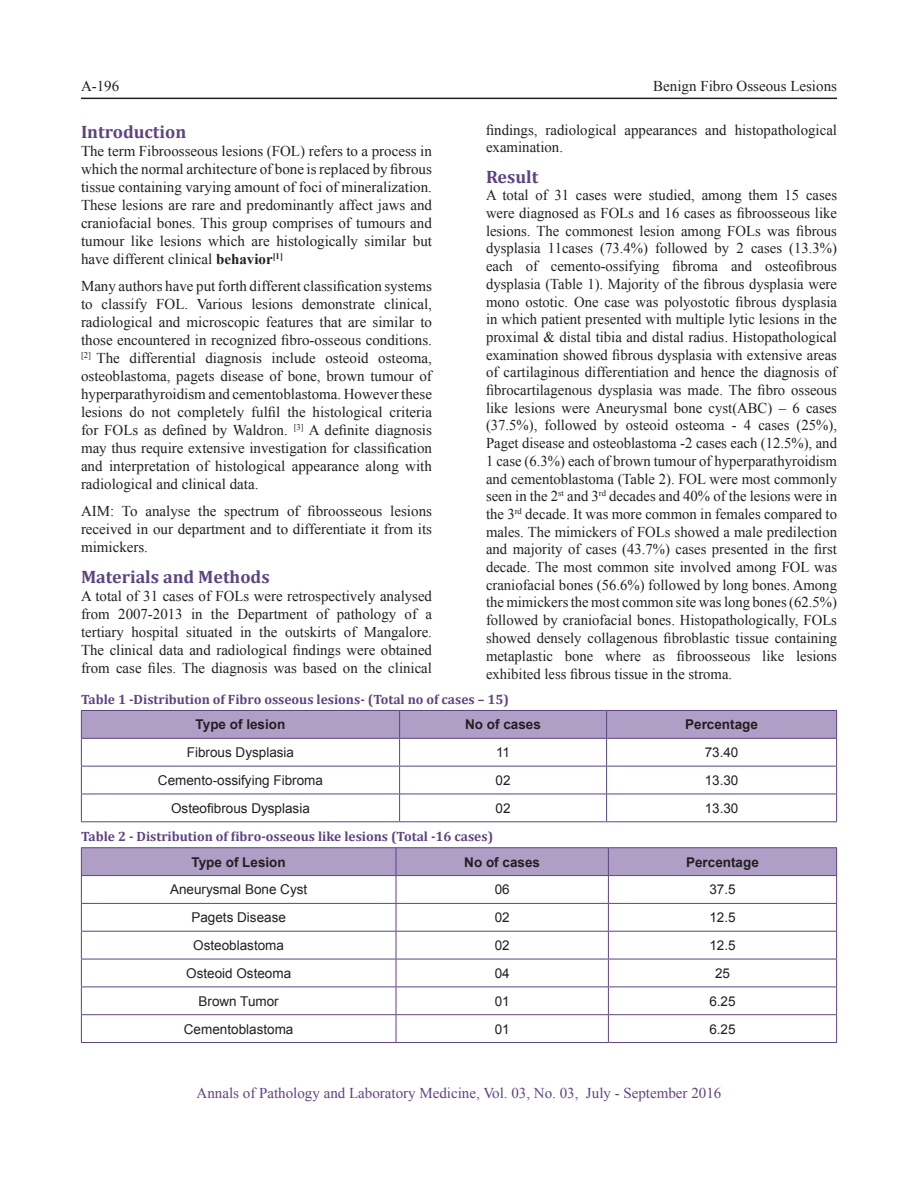
<style>
.page{position:relative;width:918px;height:1188px;background:#fff}
.page>*{position:absolute;margin:0;border:0;box-sizing:border-box;transform-origin:0 0}
.Subhead{font:700 18px "Cambria";color:#5d4481}
.BodyText{font:15px/17.7px "Times New Roman";color:#231f20;text-align:justify}
.t1{font:15px "Times New Roman";color:#5d4481}
.Foliu{font:15px "Times New Roman";color:#231f20}
.Tabel_Text{font:13.5px "Arial";color:#231f20}
.Tabel_head{font:700 13.5px "Cambria";color:#5d4481}
.Tabel_Text-2{font:700 13.5px "Arial";color:#231f20}
.s1{font-weight:700}
</style>
<div class="page">
<hr style="left:81px;top:98px;width:756px;height:1px;background:#231f20">
<hr style="left:81px;top:821px;width:319px;height:1px;background:#5d4481">
<hr style="left:400px;top:821px;width:207px;height:1px;background:#5d4481">
<hr style="left:607px;top:821px;width:230px;height:1px;background:#5d4481">
<svg style="left:81px;top:710px;width:756px;height:111px"></svg>
<hr style="left:81px;top:738px;width:319px;height:1px;background:#5d4481">
<hr style="left:400px;top:738px;width:207px;height:1px;background:#5d4481">
<hr style="left:607px;top:738px;width:230px;height:1px;background:#5d4481">
<hr style="left:81px;top:1042px;width:315px;height:1px;background:#5d4481">
<hr style="left:396px;top:1042px;width:212px;height:1px;background:#5d4481">
<hr style="left:608px;top:1042px;width:229px;height:1px;background:#5d4481">
<hr style="left:81px;top:847px;width:315px;height:1px;background:#5d4481">
<hr style="left:396px;top:847px;width:212px;height:1px;background:#5d4481">
<hr style="left:608px;top:847px;width:229px;height:1px;background:#5d4481">
<svg style="left:81px;top:848px;width:756px;height:194px"></svg>
<hr style="left:81px;top:875px;width:315px;height:1px;background:#5d4481">
<hr style="left:396px;top:875px;width:212px;height:1px;background:#5d4481">
<hr style="left:608px;top:875px;width:229px;height:1px;background:#5d4481">
<p class="Foliu" style="left:81px;top:76px;width:40px">A-196</p>
<p class="Foliu" style="left:653px;top:76px;width:185px">Benign Fibro Osseous Lesions</p>
<p class="BodyText" style="left:486px;top:121px;width:353px">findings, radiological appearances and histopathological examination.</p>
<p class="Subhead" style="left:486px;top:164px;width:54px">Result</p>
<p class="BodyText" style="left:486px;top:186px;width:353px">A total of 31 cases were studied, among them 15 cases were diagnosed as FOLs and 16 cases as fibroosseous like lesions. The commonest lesion among FOLs was fibrous dysplasia 11cases (73.4%) followed by 2 cases (13.3%) each of cemento-ossifying fibroma and osteofibrous dysplasia (Table 1). Majority of the fibrous dysplasia were mono ostotic. One case was polyostotic fibrous dysplasia in which patient presented with multiple lytic lesions in the proximal &amp; distal tibia and distal radius. Histopathological examination showed fibrous dysplasia with extensive areas of cartilaginous differentiation and hence the diagnosis of fibrocartilagenous dysplasia was made. The fibro osseous like lesions were Aneurysmal bone cyst(ABC) – 6 cases (37.5%), followed by osteoid osteoma - 4 cases (25%), Paget disease and osteoblastoma -2 cases each (12.5%), and 1 case (6.3%) each of brown tumour of hyperparathyroidism and cementoblastoma (Table 2). FOL were most commonly seen in the 2<sup>st</sup> and 3<sup>rd</sup> decades and 40% of the lesions were in the 3<sup>rd</sup> decade. It was more common in females compared to males. The mimickers of FOLs showed a male predilection and majority of cases (43.7%) cases presented in the first decade. The most common site involved among FOL was craniofacial bones (56.6%) followed by long bones. Among the mimickers the most common site was long bones (62.5%) followed by craniofacial bones. Histopathologically, FOLs showed densely collagenous fibroblastic tissue containing metaplastic bone where as fibroosseous like lesions exhibited less fibrous tissue in the stroma.</p>
<p class="Tabel_head" style="left:81px;top:690px;width:429px">Table 1 -Distribution of Fibro osseous lesions- (Total no of cases – 15)</p>
<p class="Tabel_Text-2" style="left:196px;top:716px;width:91px">Type of lesion</p>
<p class="Tabel_Text-2" style="left:465px;top:716px;width:77px">No of cases</p>
<p class="Tabel_Text-2" style="left:685px;top:716px;width:74px">Percentage</p>
<p class="Tabel_Text" style="left:187px;top:744px;width:109px">Fibrous Dysplasia</p>
<p class="Tabel_Text" style="left:496px;top:744px;width:16px">11</p>
<p class="Tabel_Text" style="left:705px;top:744px;width:35px">73.40</p>
<p class="Tabel_Text" style="left:158px;top:771px;width:167px">Cemento-ossifying Fibroma</p>
<p class="Tabel_Text" style="left:496px;top:771px;width:17px">02</p>
<p class="Tabel_Text" style="left:705px;top:771px;width:35px">13.30</p>
<p class="Tabel_Text" style="left:171px;top:799px;width:140px">Osteofibrous Dysplasia</p>
<p class="Tabel_Text" style="left:496px;top:799px;width:17px">02</p>
<p class="Tabel_Text" style="left:705px;top:799px;width:35px">13.30</p>
<p class="Tabel_head" style="left:81px;top:827px;width:414px">Table 2 - Distribution of fibro-osseous like lesions (Total -16 cases)</p>
<p class="Tabel_Text-2" style="left:192px;top:853px;width:96px">Type of Lesion</p>
<p class="Tabel_Text-2" style="left:464px;top:853px;width:77px">No of cases</p>
<p class="Tabel_Text-2" style="left:686px;top:853px;width:74px">Percentage</p>
<p class="Tabel_Text" style="left:170px;top:881px;width:139px">Aneurysmal Bone Cyst</p>
<p class="Tabel_Text" style="left:495px;top:881px;width:17px">06</p>
<p class="Tabel_Text" style="left:709px;top:881px;width:28px">37.5</p>
<p class="Tabel_Text" style="left:191px;top:909px;width:96px">Pagets Disease</p>
<p class="Tabel_Text" style="left:495px;top:909px;width:17px">02</p>
<p class="Tabel_Text" style="left:709px;top:909px;width:28px">12.5</p>
<p class="Tabel_Text" style="left:193px;top:936px;width:92px">Osteoblastoma</p>
<p class="Tabel_Text" style="left:495px;top:936px;width:17px">02</p>
<p class="Tabel_Text" style="left:709px;top:936px;width:28px">12.5</p>
<p class="Tabel_Text" style="left:186px;top:964px;width:107px">Osteoid Osteoma</p>
<p class="Tabel_Text" style="left:495px;top:964px;width:17px">04</p>
<p class="Tabel_Text" style="left:715px;top:964px;width:17px">25</p>
<p class="Tabel_Text" style="left:199px;top:992px;width:82px">Brown Tumor</p>
<p class="Tabel_Text" style="left:495px;top:992px;width:17px">01</p>
<p class="Tabel_Text" style="left:709px;top:992px;width:28px">6.25</p>
<p class="Tabel_Text" style="left:184px;top:1020px;width:111px">Cementoblastoma</p>
<p class="Tabel_Text" style="left:495px;top:1020px;width:17px">01</p>
<p class="Tabel_Text" style="left:709px;top:1020px;width:28px">6.25</p>
<p class="Subhead" style="left:81px;top:119px;width:107px">Introduction</p>
<p class="BodyText" style="left:81px;top:142px;width:353px">The term Fibroosseous lesions (FOL) refers to a process in which the normal architecture of bone is replaced by fibrous tissue containing varying amount of foci of mineralization.<br>These lesions are rare and predominantly affect jaws and craniofacial bones. This group comprises of tumours and tumour like lesions which are histologically similar but have different clinical <span class="s1">behavior</span><sup>[1]</sup></p>
<p class="BodyText" style="left:81px;top:277px;width:353px">Many authors have put forth different classification systems to classify FOL. Various lesions demonstrate clinical, radiological and microscopic features that are similar to those encountered in recognized fibro-osseous conditions. <sup>[2]</sup> The differential diagnosis include osteoid osteoma, osteoblastoma, pagets disease of bone, brown tumour of hyperparathyroidism and cementoblastoma. However these lesions do not completely fulfil the histological criteria for FOLs as defined by Waldron. <sup>[3]</sup> A definite diagnosis may thus require extensive investigation for classification and interpretation of histological appearance along with radiological and clinical data.</p>
<p class="BodyText" style="left:81px;top:502px;width:353px">AIM: To analyse the spectrum of fibroosseous lesions received in our department and to differentiate it from its mimickers.</p>
<p class="Subhead" style="left:81px;top:564px;width:190px">Materials and Methods</p>
<p class="BodyText" style="left:81px;top:587px;width:353px">A total of 31 cases of FOLs were retrospectively analysed from 2007-2013 in the Department of pathology of a tertiary hospital situated in the outskirts of Mangalore.<br>The clinical data and radiological findings were obtained from case files. The diagnosis was based on the clinical</p>
<p class="t1" style="left:197px;top:1083px;width:526px">Annals of Pathology and Laboratory Medicine, Vol. 03, No. 03, July - September 2016</p>
</div>
